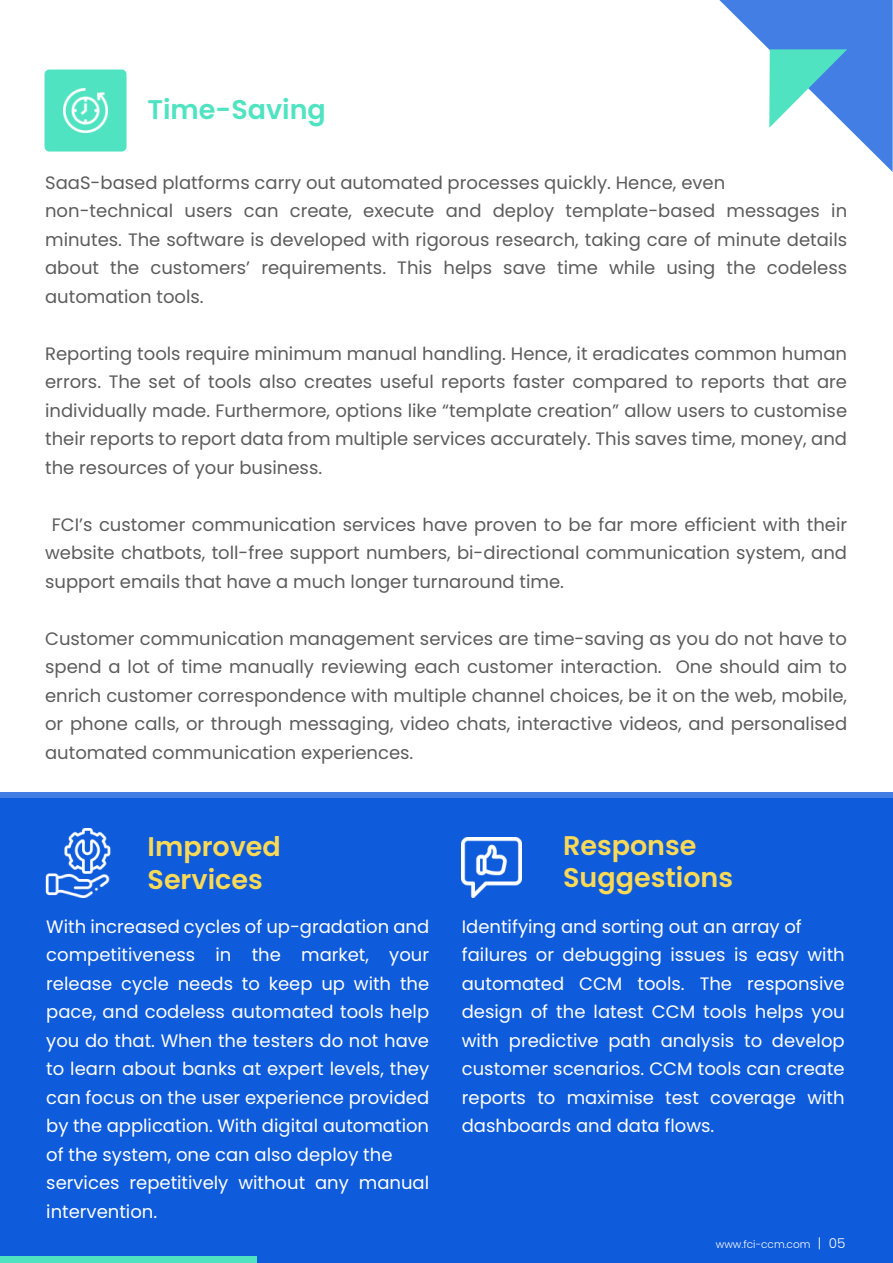
<style>
.page{position:relative;width:893px;height:1263px;background:#fff}
.page>*{position:absolute;margin:0;border:0;box-sizing:border-box;transform-origin:0 0}
.t1{font:600 27px/32.4px "Poppins";color:#f9d956}
.t2{font:600 27px "Poppins";color:#50e3c2}
.t3{font:18px/28.5px "Poppins";color:#5c5c5c;text-align:justify}
.t4{font:18px/28.5px "Poppins";color:#fff}
.t5{font:300 10.5px "Poppins";color:#fff}
.s1{font-size:13.5px}
</style>
<div class="page">
<div style="left:45px;top:70px;width:82px;height:82px;background:#50e3c2;border-radius:5px"></div>
<img style="left:63px;top:89px;width:44px;height:44px">
<div style="left:0;top:792px;width:893px;height:471px;background:#0c5adb"></div>
<div style="left:0;top:1256px;width:256px;height:7px;background:#50e3c2"></div>
<svg style="left:719px;top:0;width:174px;height:172px"></svg>
<img style="left:45px;top:828px;width:66px;height:69px">
<img style="left:462px;top:838px;width:60px;height:60px">
<h1 class="t2" style="left:148px;top:94px;width:180px">Time-Saving</h1>
<p class="t3" style="left:45px;top:168px;width:803px;text-align:left">SaaS-based platforms carry out automated processes quickly. Hence, even non-technical users can create, execute and deploy template-based messages in minutes. The software is developed with rigorous research, taking care of minute details about the customers’ requirements. This helps save time while using the codeless automation tools.</p>
<p class="t3" style="left:45px;top:339px;width:803px">Reporting tools require minimum manual handling. Hence, it eradicates common human errors. The set of tools also creates useful reports faster compared to reports that are individually made. Furthermore, options like “template creation” allow users to customise their reports to report data from multiple services accurately. This saves time, money, and the resources of your business.</p>
<p class="t3" style="left:45px;top:510px;width:803px;text-indent:7px">FCI’s customer communication services have proven to be far more efficient with their website chatbots, toll-free support numbers, bi-directional communication system, and support emails that have a much longer turnaround time.</p>
<p class="t3" style="left:45px;top:624px;width:803px">Customer communication management services are time-saving as you do not have to spend a lot of time manually reviewing each customer interaction. One should aim to enrich customer correspondence with multiple channel choices, be it on the web, mobile, or phone calls, or through messaging, video chats, interactive videos, and personalised automated communication experiences.</p>
<h1 class="t1" style="left:148px;top:831px;width:135px">Improved<br>Services</h1>
<p class="t4" style="left:46px;top:912px;width:384px">With increased cycles of up-gradation and competitiveness in the market, your release cycle needs to keep up with the pace, and codeless automated tools help you do that. When the testers do not have to learn about banks at expert levels, they can focus on the user experience provided by the application. With digital automation of the system, one can also deploy the services repetitively without any manual intervention.</p>
<h1 class="t1" style="left:563px;top:829px;width:172px">Response<br>Suggestions</h1>
<p class="t4" style="left:462px;top:912px;width:384px">Identifying and sorting out an array of failures or debugging issues is easy with automated CCM tools. The responsive design of the latest CCM tools helps you with predictive path analysis to develop customer scenarios. CCM tools can create reports to maximise test coverage with dashboards and data flows.</p>
<p class="t5" style="left:716px;top:1238px;width:131px">www.fci-ccm.com <span class="s1">| 05</span></p>
</div>
